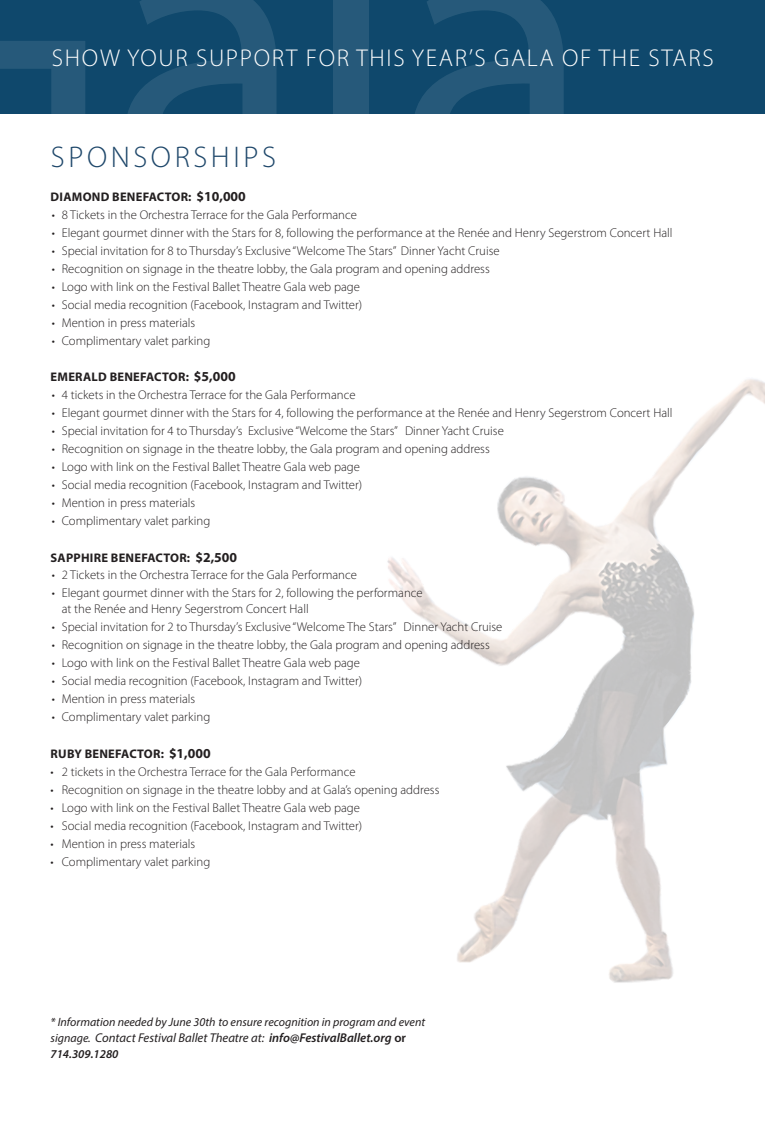
<style>
.page{position:relative;width:765px;height:1125px;background:#fff}
.page>*{position:absolute;margin:0;border:0;box-sizing:border-box;transform-origin:0 0}
.t1{font:400px "Myriad Pro";color:#fff}
.t2{font:300 30px "Myriad Pro";letter-spacing:.12em;color:#1e476a}
.t3{font:300 24.38px "Myriad Pro";letter-spacing:.07em;color:#fff}
.t4{font:300 12.75px/16.2px "Myriad Pro";color:#231f20}
.t5{font:italic 12.75px "Myriad Pro";color:#231f20}
.t6{font:700 12.5px "Myriad Pro";letter-spacing:.02em;color:#231f20}
.t7{font:italic 12px "Myriad Pro";color:#231f20}
.t8{font:italic 600 12px "Myriad Pro";color:#231f20}
.s1{font-size:13.75px}
.s2{font-size:12px}
.s3{font-weight:600}
.s4{font-weight:600;font-style:normal}
</style>
<div class="page">
<div style="left:0;top:0;width:765px;height:114px;background:#0f486c"></div>
<img style="left:387px;top:379px;width:378px;height:604px">
<h1 class="t1" style="left:111px;top:-198px;width:481px">ala</h1>
<p class="t3" style="left:52px;top:43px;width:664px">SHOW YOUR SUPPORT FOR THIS YEAR’S GALA OF THE STARS</p>
<p class="t2" style="left:51px;top:139px;width:227px">SPONSORSHIPS</p>
<p class="t6" style="left:51px;top:188px;width:197px">DIAMOND BENEFACTOR: <span class="s1">$10,000</span></p>
<p class="t4" style="left:52px;top:206px;width:307px">• 8 Tickets in the Orchestra Terrace for the Gala Performance</p>
<p class="t4" style="left:52px;top:224px;width:622px">• Elegant gourmet dinner with the Stars for 8, following the performance at the Renée and Henry Segerstrom Concert Hall</p>
<p class="t4" style="left:52px;top:242px;width:449px">• Special invitation for 8 to Thursday’s Exclusive “Welcome The Stars” Dinner Yacht Cruise</p>
<p class="t4" style="left:52px;top:260px;width:440px">• Recognition on signage in the theatre lobby, the Gala program and opening address</p>
<p class="t4" style="left:52px;top:278px;width:310px">• Logo with link on the Festival Ballet Theatre Gala web page</p>
<p class="t4" style="left:52px;top:296px;width:312px">• Social media recognition (Facebook, Instagram and Twitter)</p>
<p class="t4" style="left:52px;top:314px;width:145px">• Mention in press materials</p>
<p class="t4" style="left:52px;top:332px;width:160px">• Complimentary valet parking</p>
<p class="t6" style="left:51px;top:369px;width:187px">EMERALD BENEFACTOR: <span class="s1">$5,000</span></p>
<p class="t4" style="left:52px;top:387px;width:305px">• 4 tickets in the Orchestra Terrace for the Gala Performance</p>
<p class="t4" style="left:52px;top:405px;width:622px">• Elegant gourmet dinner with the Stars for 4, following the performance at the Renée and Henry Segerstrom Concert Hall</p>
<p class="t4" style="left:52px;top:423px;width:454px">• Special invitation for 4 to Thursday’s Exclusive “Welcome the Stars” Dinner Yacht Cruise</p>
<p class="t4" style="left:52px;top:441px;width:440px">• Recognition on signage in the theatre lobby, the Gala program and opening address</p>
<p class="t4" style="left:52px;top:459px;width:310px">• Logo with link on the Festival Ballet Theatre Gala web page</p>
<p class="t4" style="left:52px;top:477px;width:312px">• Social media recognition (Facebook, Instagram and Twitter)</p>
<p class="t4" style="left:52px;top:495px;width:145px">• Mention in press materials</p>
<p class="t4" style="left:52px;top:513px;width:160px">• Complimentary valet parking</p>
<p class="t6" style="left:51px;top:549px;width:188px">SAPPHIRE BENEFACTOR: <span class="s1">$2,500</span></p>
<p class="t4" style="left:52px;top:566px;width:307px">• 2 Tickets in the Orchestra Terrace for the Gala Performance</p>
<p class="t4" style="left:62px;top:584px;width:362px;text-indent:-10px">• Elegant gourmet dinner with the Stars for 2, following the performance at the Renée and Henry Segerstrom Concert Hall</p>
<p class="t4" style="left:52px;top:619px;width:452px">• Special invitation for 2 to Thursday’s Exclusive “Welcome The Stars” Dinner Yacht Cruise</p>
<p class="t4" style="left:52px;top:637px;width:440px">• Recognition on signage in the theatre lobby, the Gala program and opening address</p>
<p class="t4" style="left:52px;top:655px;width:310px">• Logo with link on the Festival Ballet Theatre Gala web page</p>
<p class="t4" style="left:52px;top:673px;width:312px">• Social media recognition (Facebook, Instagram and Twitter)</p>
<p class="t4" style="left:52px;top:691px;width:145px">• Mention in press materials</p>
<p class="t4" style="left:52px;top:709px;width:160px">• Complimentary valet parking</p>
<p class="t6" style="left:51px;top:746px;width:162px">RUBY BENEFACTOR: <span class="s1">$1,000</span></p>
<p class="t4" style="left:51px;top:763px;width:307px">• 2 tickets in the Orchestra Terrace for the Gala Performance</p>
<p class="t4" style="left:51px;top:781px;width:390px">• Recognition on signage in the theatre lobby and at Gala’s opening address</p>
<p class="t4" style="left:51px;top:799px;width:311px">• Logo with link on the Festival Ballet Theatre Gala web page</p>
<p class="t4" style="left:51px;top:817px;width:313px">• Social media recognition (Facebook, Instagram and Twitter)</p>
<p class="t4" style="left:51px;top:835px;width:146px">• Mention in press materials</p>
<p class="t4" style="left:51px;top:853px;width:161px">• Complimentary valet parking</p>
<p class="t7" style="left:51px;top:1014px;width:376px">* Information needed by June 30th to ensure recognition in program and event</p>
<p class="t5" style="left:51px;top:1030px;width:357px"><span class="s2">signage.</span> Contact Festival Ballet Theatre at: <span class="s3">info@FestivalBallet.org</span> <span class="s4">or</span></p>
<p class="t8" style="left:51px;top:1047px;width:69px">714.309.1280</p>
</div>
